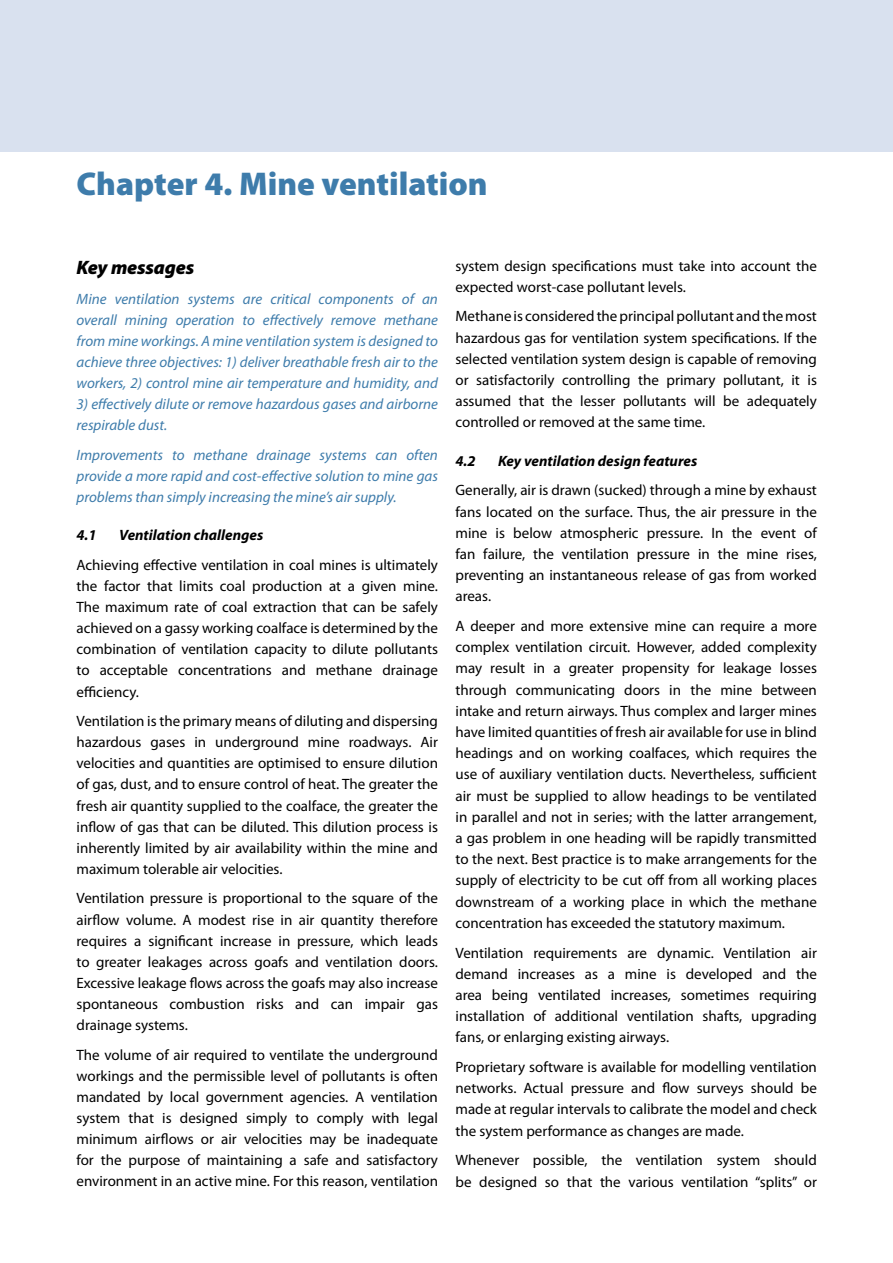
<style>
.page{position:relative;width:893px;height:1263px;background:#fff}
.page>*{position:absolute;margin:0;border:0;box-sizing:border-box;transform-origin:0 0}
.t1{font:900 33px "Myriad Pro";color:#3e7cab}
.t2{font:italic 900 19.5px "Myriad Pro";letter-spacing:-.01em;color:#000}
.t3{font:15px/21.1px "Myriad Pro";color:#000;text-align:justify}
.t4{font:italic 15px/21.1px "Myriad Pro";color:#3e7cab;text-align:justify}
.t5{font:italic 700 15px "Myriad Pro";color:#000}
</style>
<div class="page">
<hr style="left:0;top:0;width:1px;height:1263px;background:#d9e1ef">
<div style="left:0;top:0;width:893px;height:152px;background:#d9e1ef"></div>
<h1 class="t1" style="left:77px;top:162px;width:413px">Chapter 4. Mine ventilation</h1>
<h2 class="t2" style="left:77px;top:254px;width:119px">Key messages</h2>
<p class="t4" style="left:77px;top:288px;width:363px">Mine ventilation systems are critical components of an overall mining operation to effectively remove methane from mine workings. A mine ventilation system is designed to achieve three objectives: 1) deliver breathable fresh air to the workers, 2) control mine air temperature and humidity, and</p>
<p class="t4" style="left:77px;top:393px;width:363px">3) effectively dilute or remove hazardous gases and airborne respirable dust.</p>
<p class="t4" style="left:77px;top:444px;width:363px">Improvements to methane drainage systems can often provide a more rapid and cost-effective solution to mine gas problems than simply increasing the mine’s air supply.</p>
<p class="t5" style="left:77px;top:525px;width:22px">4.1</p>
<p class="t5" style="left:119px;top:525px;width:146px">Ventilation challenges</p>
<p class="t3" style="left:77px;top:554px;width:363px">Achieving effective ventilation in coal mines is ultimately the factor that limits coal production at a given mine.<br>The maximum rate of coal extraction that can be safely achieved on a gassy working coalface is determined by the combination of ventilation capacity to dilute pollutants to acceptable concentrations and methane drainage efficiency.</p>
<p class="t3" style="left:77px;top:710px;width:363px">Ventilation is the primary means of diluting and dispersing hazardous gases in underground mine roadways. Air velocities and quantities are optimised to ensure dilution of gas, dust, and to ensure control of heat. The greater the fresh air quantity supplied to the coalface, the greater the inflow of gas that can be diluted. This dilution process is inherently limited by air availability within the mine and maximum tolerable air velocities.</p>
<p class="t3" style="left:77px;top:888px;width:363px">Ventilation pressure is proportional to the square of the airflow volume. A modest rise in air quantity therefore requires a significant increase in pressure, which leads to greater leakages across goafs and ventilation doors.<br>Excessive leakage flows across the goafs may also increase spontaneous combustion risks and can impair gas drainage systems.</p>
<p class="t3" style="left:77px;top:1044px;width:363px">The volume of air required to ventilate the underground workings and the permissible level of pollutants is often mandated by local government agencies. A ventilation system that is designed simply to comply with legal minimum airflows or air velocities may be inadequate for the purpose of maintaining a safe and satisfactory environment in an active mine. For this reason, ventilation</p>
<p class="t3" style="left:455px;top:255px;width:363px">system design specifications must take into account the expected worst-case pollutant levels.</p>
<p class="t3" style="left:455px;top:306px;width:363px">Methane is considered the principal pollutant and the most hazardous gas for ventilation system specifications. If the selected ventilation system design is capable of removing or satisfactorily controlling the primary pollutant, it is assumed that the lesser pollutants will be adequately controlled or removed at the same time.</p>
<p class="t5" style="left:455px;top:451px;width:22px">4.2</p>
<p class="t5" style="left:498px;top:451px;width:201px">Key ventilation design features</p>
<p class="t3" style="left:455px;top:479px;width:363px">Generally, air is drawn (sucked) through a mine by exhaust fans located on the surface. Thus, the air pressure in the mine is below atmospheric pressure. In the event of fan failure, the ventilation pressure in the mine rises, preventing an instantaneous release of gas from worked areas.</p>
<p class="t3" style="left:455px;top:615px;width:363px">A deeper and more extensive mine can require a more complex ventilation circuit. However, added complexity may result in a greater propensity for leakage losses through communicating doors in the mine between intake and return airways. Thus complex and larger mines have limited quantities of fresh air available for use in blind headings and on working coalfaces, which requires the use of auxiliary ventilation ducts. Nevertheless, sufficient air must be supplied to allow headings to be ventilated in parallel and not in series; with the latter arrangement, a gas problem in one heading will be rapidly transmitted to the next. Best practice is to make arrangements for the supply of electricity to be cut off from all working places downstream of a working place in which the methane concentration has exceeded the statutory maximum.</p>
<p class="t3" style="left:455px;top:942px;width:363px">Ventilation requirements are dynamic. Ventilation air demand increases as a mine is developed and the area being ventilated increases, sometimes requiring installation of additional ventilation shafts, upgrading fans, or enlarging existing airways.</p>
<p class="t3" style="left:455px;top:1056px;width:363px">Proprietary software is available for modelling ventilation networks. Actual pressure and flow surveys should be made at regular intervals to calibrate the model and check the system performance as changes are made.</p>
<p class="t3" style="left:455px;top:1149px;width:363px">Whenever possible, the ventilation system should be designed so that the various ventilation “splits” or</p>
</div>
